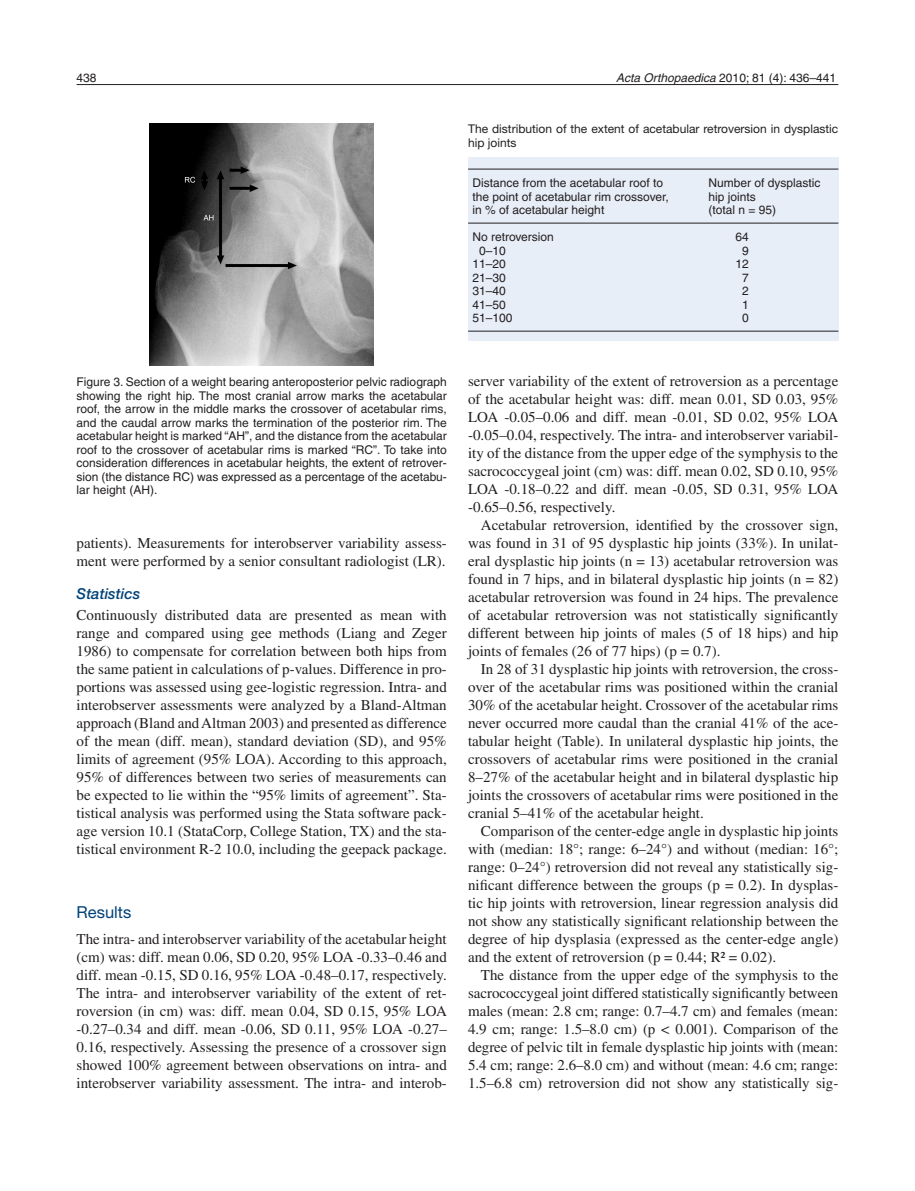
<style>
.page{position:relative;width:915px;height:1191px;background:#fff}
.page>*{position:absolute;margin:0;border:0;box-sizing:border-box;transform-origin:0 0}
._2-Rubrik{font:16.5px "Helvetica Neue";color:#004279}
._5-Brödtext{font:15px/18px "Times";color:#231f20;text-align:justify}
._4-Brödstart{font:15px/18px "Times";color:#231f20;text-align:justify}
._3-Underrubrik{font:italic 500 15px "Helvetica Neue";color:#004279}
._6-Figurtext{font:12px/13.5px "Helvetica";color:#231f20;text-align:justify}
.Tabelltext{font:12px "Helvetica";color:#231f20}
._9-Tabellhuvud{font:12px/13.5px "Helvetica Neue";color:#231f20}
.s1{font-style:italic}
</style>
<div class="page">
<hr style="left:77px;top:84px;width:761px;height:1px;background:#231f20">
<img style="left:150px;top:124px;width:223px;height:241px">
<div style="left:468px;top:157px;width:370px;height:184px;background:#e8eef8"></div>
<hr style="left:468px;top:169px;width:370px;height:1px;background:#231f20">
<hr style="left:468px;top:223px;width:370px;height:1px;background:#231f20">
<hr style="left:468px;top:331px;width:370px;height:1px;background:#231f20">
<p class="_6-Figurtext" style="left:77px;top:71px;width:22px">438</p>
<p class="_6-Figurtext" style="left:615px;top:71px;width:222px"><span class="s1">Acta Orthopaedica</span> 2010; 81 (4): 436–441</p>
<p class="_9-Tabellhuvud" style="left:468px;top:122px;width:371px">The distribution of the extent of acetabular retroversion in dysplastic hip joints</p>
<p class="Tabelltext" style="left:472px;top:176px;width:192px">Distance from the acetabular roof to</p>
<p class="Tabelltext" style="left:708px;top:176px;width:114px">Number of dysplastic</p>
<p class="Tabelltext" style="left:472px;top:189px;width:198px">the point of acetabular rim crossover,</p>
<p class="Tabelltext" style="left:708px;top:189px;width:49px">hip joints</p>
<p class="Tabelltext" style="left:472px;top:203px;width:133px">in % of acetabular height</p>
<p class="Tabelltext" style="left:708px;top:203px;width:69px">(total n = 95)</p>
<p class="Tabelltext" style="left:472px;top:230px;width:83px">No retroversion</p>
<p class="Tabelltext" style="left:735px;top:230px;width:15px">64</p>
<p class="Tabelltext" style="left:479px;top:243px;width:28px">0–10</p>
<p class="Tabelltext" style="left:742px;top:243px;width:8px">9</p>
<p class="Tabelltext" style="left:472px;top:257px;width:35px">11–20</p>
<p class="Tabelltext" style="left:735px;top:257px;width:15px">12</p>
<p class="Tabelltext" style="left:472px;top:270px;width:35px">21–30</p>
<p class="Tabelltext" style="left:742px;top:270px;width:8px">7</p>
<p class="Tabelltext" style="left:472px;top:284px;width:35px">31–40</p>
<p class="Tabelltext" style="left:742px;top:284px;width:8px">2</p>
<p class="Tabelltext" style="left:472px;top:297px;width:35px">41–50</p>
<p class="Tabelltext" style="left:742px;top:297px;width:8px">1</p>
<p class="Tabelltext" style="left:472px;top:311px;width:42px">51–100</p>
<p class="Tabelltext" style="left:742px;top:311px;width:8px">0</p>
<p class="_6-Figurtext" style="left:77px;top:375px;width:371px">Figure 3. Section of a weight bearing anteroposterior pelvic radiograph showing the right hip. The most cranial arrow marks the acetabular roof, the arrow in the middle marks the crossover of acetabular rims, and the caudal arrow marks the termination of the posterior rim. The acetabular height is marked “AH”, and the distance from the acetabular roof to the crossover of acetabular rims is marked “RC”. To take into consideration differences in acetabular heights, the extent of retrover&shy;sion (the distance RC) was expressed as a percentage of the acetabu&shy;lar height (AH).</p>
<p class="_5-Brödtext" style="left:77px;top:533px;width:371px">patients). Measurements for interobserver variability assess&shy;ment were performed by a senior consultant radiologist (LR).</p>
<p class="_3-Underrubrik" style="left:77px;top:584px;width:65px">Statistics</p>
<p class="_4-Brödstart" style="left:77px;top:605px;width:371px">Continuously distributed data are presented as mean with range and compared using gee methods (Liang and Zeger 1986) to compensate for correlation between both hips from the same patient in calculations of p-values. Difference in pro&shy;portions was assessed using gee-logistic regression. Intra- and interobserver assessments were analyzed by a Bland-Altman approach (Bland and Altman 2003) and presented as difference of the mean (diff. mean), standard deviation (SD), and 95% limits of agreement (95% LOA). According to this approach, 95% of differences between two series of measurements can be expected to lie within the “95% limits of agreement”. Sta&shy;tistical analysis was performed using the Stata software pack&shy;age version 10.1 (StataCorp, College Station, TX) and the sta&shy;tistical environment R-2 10.0, including the geepack package.</p>
<p class="_2-Rubrik" style="left:77px;top:902px;width:56px">Results</p>
<p class="_4-Brödstart" style="left:77px;top:929px;width:371px">The intra- and interobserver variability of the acetabular height (cm) was: diff. mean 0.06, SD 0.20, 95% LOA -0.33–0.46 and diff. mean -0.15, SD 0.16, 95% LOA -0.48–0.17, respectively.<br>The intra- and interobserver variability of the extent of ret&shy;roversion (in cm) was: diff. mean 0.04, SD 0.15, 95% LOA -0.27–0.34 and diff. mean -0.06, SD 0.11, 95% LOA -0.27– 0.16, respectively. Assessing the presence of a crossover sign showed 100% agreement between observations on intra- and interobserver variability assessment. The intra- and interob-</p>
<p class="_4-Brödstart" style="left:468px;top:371px;width:371px">server variability of the extent of retroversion as a percentage of the acetabular height was: diff. mean 0.01, SD 0.03, 95% LOA -0.05–0.06 and diff. mean -0.01, SD 0.02, 95% LOA -0.05–0.04, respectively. The intra- and interobserver variabil&shy;ity of the distance from the upper edge of the symphysis to the sacrococcygeal joint (cm) was: diff. mean 0.02, SD 0.10, 95% LOA -0.18–0.22 and diff. mean -0.05, SD 0.31, 95% LOA -0.65–0.56, respectively.</p>
<p class="_5-Brödtext" style="left:468px;top:515px;width:371px;text-indent:13px">Acetabular retroversion, identified by the crossover sign, was found in 31 of 95 dysplastic hip joints (33%). In unilat&shy;eral dysplastic hip joints (n = 13) acetabular retroversion was found in 7 hips, and in bilateral dysplastic hip joints (n = 82) acetabular retroversion was found in 24 hips. The prevalence of acetabular retroversion was not statistically significantly different between hip joints of males (5 of 18 hips) and hip joints of females (26 of 77 hips) (p = 0.7).</p>
<p class="_5-Brödtext" style="left:468px;top:659px;width:371px;text-indent:13px">In 28 of 31 dysplastic hip joints with retroversion, the cross&shy;over of the acetabular rims was positioned within the cranial 30% of the acetabular height. Crossover of the acetabular rims never occurred more caudal than the cranial 41% of the ace&shy;tabular height (Table). In unilateral dysplastic hip joints, the crossovers of acetabular rims were positioned in the cranial 8–27% of the acetabular height and in bilateral dysplastic hip joints the crossovers of acetabular rims were positioned in the cranial 5–41% of the acetabular height.</p>
<p class="_5-Brödtext" style="left:468px;top:821px;width:371px;text-indent:13px">Comparison of the center-edge angle in dysplastic hip joints with (median: 18°; range: 6–24°) and without (median: 16°; range: 0–24°) retroversion did not reveal any statistically sig&shy;nificant difference between the groups (p = 0.2). In dysplas&shy;tic hip joints with retroversion, linear regression analysis did not show any statistically significant relationship between the degree of hip dysplasia (expressed as the center-edge angle) and the extent of retroversion (p = 0.44; R² = 0.02).</p>
<p class="_5-Brödtext" style="left:468px;top:965px;width:371px;text-indent:13px">The distance from the upper edge of the symphysis to the sacrococcygeal joint differed statistically significantly between males (mean: 2.8 cm; range: 0.7–4.7 cm) and females (mean:<br>4.9 cm; range: 1.5–8.0 cm) (p &lt; 0.001). Comparison of the degree of pelvic tilt in female dysplastic hip joints with (mean:<br>5.4 cm; range: 2.6–8.0 cm) and without (mean: 4.6 cm; range:<br>1.5–6.8 cm) retroversion did not show any statistically sig-</p>
</div>
